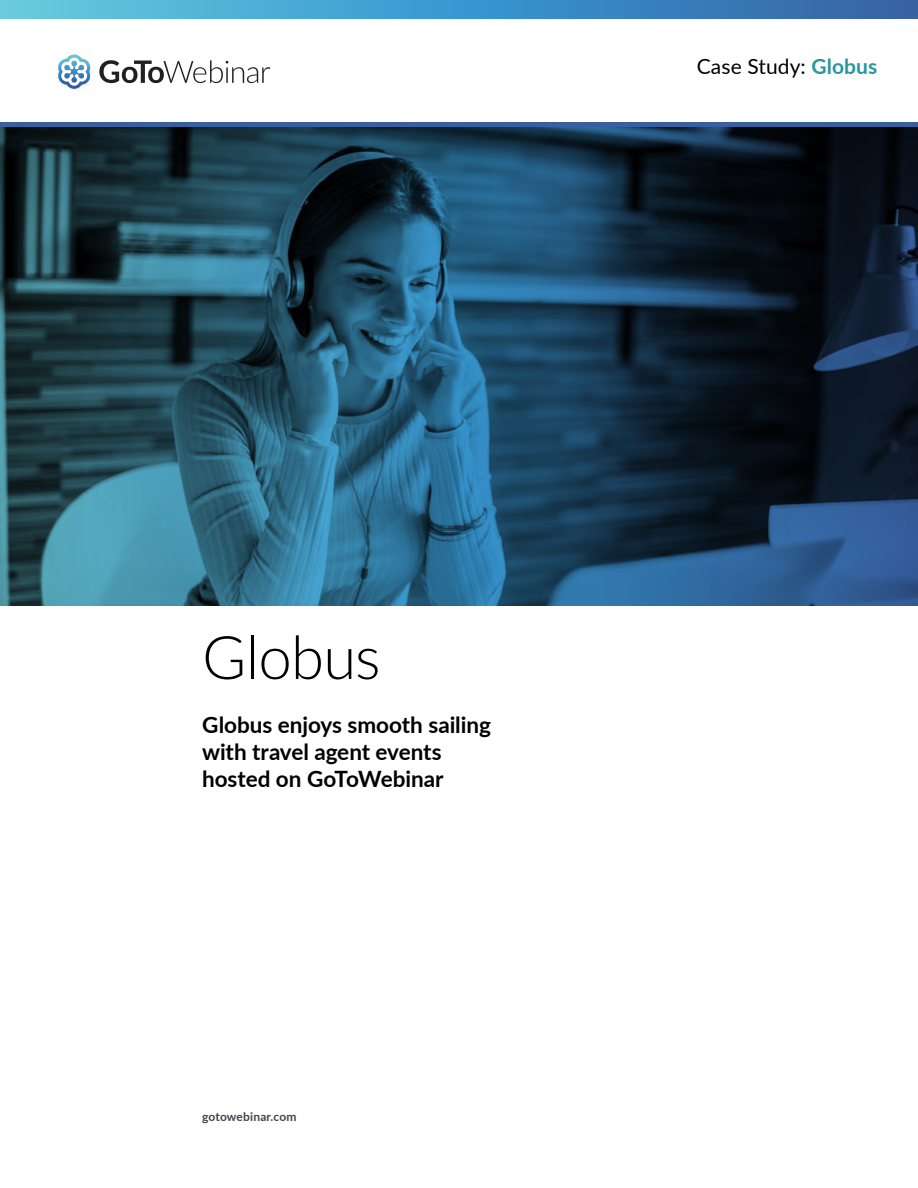
<style>
.page{position:relative;width:918px;height:1188px;background:#fff}
.page>*{position:absolute;margin:0;border:0;box-sizing:border-box;transform-origin:0 0}
.t1{font:300 60px "Lato";letter-spacing:-.015em;color:#000}
.t2{font:700 22.5px/27px "Lato";letter-spacing:-.005em;color:#000}
.t3{font:21px "Lato";letter-spacing:.005em;color:#000}
.t4{font:700 12px "Lato";letter-spacing:.01em;color:#3f454f}
.s1{font-weight:700;color:#2a969d}
</style>
<div class="page">
<svg style="left:0;top:126px;width:918px;height:479px;background:#1e455b"></svg>
<svg style="left:99px;top:60px;width:172px;height:24px"></svg>
<svg style="left:58px;top:55px;width:33px;height:34px"></svg>
<hr style="left:0;top:122px;width:918px;height:4px;background:#3860a1">
<div style="left:0;top:0;width:918px;height:18px;background:linear-gradient(to right,#5ecce6,#2b62ab)"></div>
<p class="t3" style="left:697px;top:51px;width:182px">Case Study: <span class="s1">Globus</span></p>
<h1 class="t1" style="left:202px;top:616px;width:180px">Globus</h1>
<p class="t2" style="left:202px;top:710px;width:290px">Globus enjoys smooth sailing with travel agent events hosted on GoToWebinar</p>
<p class="t4" style="left:202px;top:1108px;width:96px">gotowebinar.com</p>
</div>
